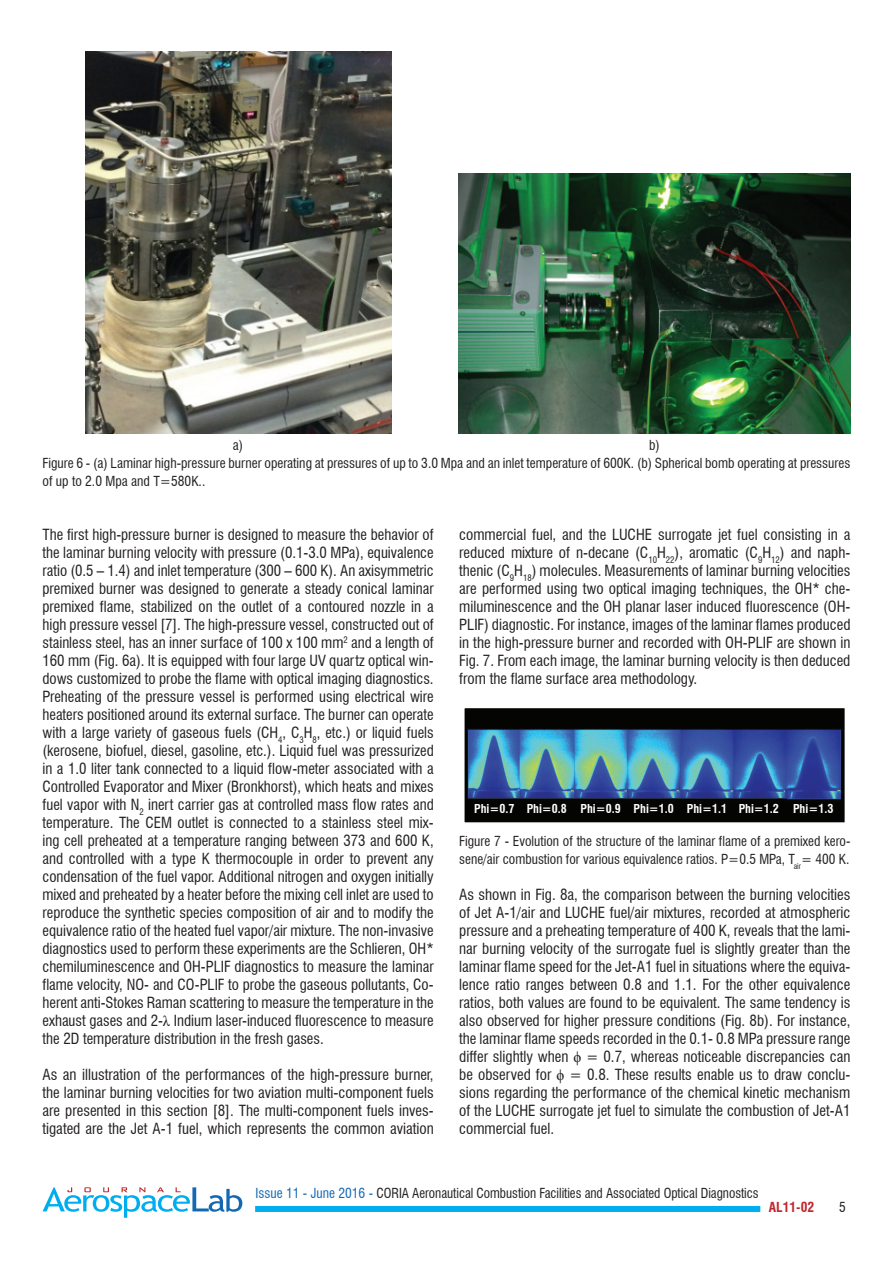
<style>
.page{position:relative;width:893px;height:1263px;background:#fff}
.page>*{position:absolute;margin:0;border:0;box-sizing:border-box;transform-origin:0 0}
.t1{font:condensed 15px/18px "Swiss 721 BT";color:#231f20;text-align:justify}
.t2{font:condensed 13.5px/18px "Swiss 721 BT";color:#231f20}
.t3{font:700 condensed 13.5px "Swiss 721 BT";color:#c0262d}
.t4{font:700 condensed 12px "Swiss 721 BT";color:#fff}
.s1{font-family:"Times New Roman";font-stretch:normal}
.s2{color:#1468b3}
</style>
<div class="page">
<div style="left:255px;top:1206px;width:505px;height:6px;background:#00aeef"></div>
<svg style="left:43px;top:1187px;width:199px;height:31px"></svg>
<img style="left:464px;top:708px;width:381px;height:115px">
<img style="left:85px;top:51px;width:306px;height:383px">
<img style="left:459px;top:173px;width:391px;height:261px">
<p class="t2" style="left:43px;top:436px;width:809px;text-indent:607px">b)<br>Figure 6 - (a) Laminar high-pressure burner operating at pressures of up to 3.0 Mpa and an inlet temperature of 600K. (b) Spherical bomb operating at pressures of up to 2.0 Mpa and T=580K..</p>
<p class="t2" style="left:233px;top:436px;width:12px">a)</p>
<p class="t1" style="left:43px;top:526px;width:393px">The first high-pressure burner is designed to measure the behavior of the laminar burning velocity with pressure (0.1-3.0 MPa), equivalence ratio (0.5 – 1.4) and inlet temperature (300 – 600 K). An axisymmetric premixed burner was designed to generate a steady conical laminar premixed flame, stabilized on the outlet of a contoured nozzle in a high pressure vessel [7]. The high-pressure vessel, constructed out of stainless steel, has an inner surface of 100 x 100 mm<sup>2</sup> and a length of 160 mm (Fig. 6a). It is equipped with four large UV quartz optical win&shy;dows customized to probe the flame with optical imaging diagnostics.<br>Preheating of the pressure vessel is performed using electrical wire heaters positioned around its external surface. The burner can operate with a large variety of gaseous fuels (CH<sub>4</sub>, C<sub>3</sub>H<sub>8</sub>, etc.) or liquid fuels (kerosene, biofuel, diesel, gasoline, etc.). Liquid fuel was pressurized in a 1.0 liter tank connected to a liquid flow-meter associated with a Controlled Evaporator and Mixer (Bronkhorst), which heats and mixes fuel vapor with N<sub>2</sub> inert carrier gas at controlled mass flow rates and temperature. The CEM outlet is connected to a stainless steel mix&shy;ing cell preheated at a temperature ranging between 373 and 600 K, and controlled with a type K thermocouple in order to prevent any condensation of the fuel vapor. Additional nitrogen and oxygen initially mixed and preheated by a heater before the mixing cell inlet are used to reproduce the synthetic species composition of air and to modify the equivalence ratio of the heated fuel vapor/air mixture. The non-invasive diagnostics used to perform these experiments are the Schlieren, OH* chemiluminescence and OH-PLIF diagnostics to measure the laminar flame velocity, NO- and CO-PLIF to probe the gaseous pollutants, Co&shy;herent anti-Stokes Raman scattering to measure the temperature in the exhaust gases and 2-<span class="s1">λ</span> Indium laser-induced fluorescence to measure the 2D temperature distribution in the fresh gases.</p>
<p class="t1" style="left:43px;top:1066px;width:393px">As an illustration of the performances of the high-pressure burner, the laminar burning velocities for two aviation multi-component fuels are presented in this section [8]. The multi-component fuels inves&shy;tigated are the Jet A-1 fuel, which represents the common aviation</p>
<p class="t1" style="left:459px;top:526px;width:393px">commercial fuel, and the LUCHE surrogate jet fuel consisting in a reduced mixture of n-decane (C<sub>10</sub>H<sub>22</sub>), aromatic (C<sub>9</sub>H<sub>12</sub>) and naph&shy;thenic (C<sub>9</sub>H<sub>18</sub>) molecules. Measurements of laminar burning velocities are performed using two optical imaging techniques, the OH* che&shy;miluminescence and the OH planar laser induced fluorescence (OH-PLIF) diagnostic. For instance, images of the laminar flames produced in the high-pressure burner and recorded with OH-PLIF are shown in Fig. 7. From each image, the laminar burning velocity is then deduced from the flame surface area methodology.</p>
<p class="t4" style="left:474px;top:802px;width:361px">Phi=0.7 Phi=0.8 Phi=0.9 Phi=1.0 Phi=1.1 Phi=1.2 Phi=1.3</p>
<p class="t2" style="left:459px;top:832px;width:393px">Figure 7 - Evolution of the structure of the laminar flame of a premixed kero&shy;sene/air combustion for various equivalence ratios. P=0.5 MPa, T<sub>air</sub>= 400 K.</p>
<p class="t1" style="left:459px;top:886px;width:393px">As shown in Fig. 8a, the comparison between the burning velocities of Jet A-1/air and LUCHE fuel/air mixtures, recorded at atmospheric pressure and a preheating temperature of 400 K, reveals that the lami&shy;nar burning velocity of the surrogate fuel is slightly greater than the laminar flame speed for the Jet-A1 fuel in situations where the equiva&shy;lence ratio ranges between 0.8 and 1.1. For the other equivalence ratios, both values are found to be equivalent. The same tendency is also observed for higher pressure conditions (Fig. 8b). For instance, the laminar flame speeds recorded in the 0.1- 0.8 MPa pressure range differ slightly when <span class="s1">ϕ</span> = 0.7, whereas noticeable discrepancies can be observed for <span class="s1">ϕ</span> = 0.8. These results enable us to draw conclu&shy;sions regarding the performance of the chemical kinetic mechanism of the LUCHE surrogate jet fuel to simulate the combustion of Jet-A1 commercial fuel.</p>
<p class="t2" style="left:255px;top:1183px;width:505px"><span class="s2">Issue 11 - June 2016 -</span> CORIA Aeronautical Combustion Facilities and Associated Optical Diagnostics</p>
<p class="t3" style="left:769px;top:1199px;width:47px">AL11-02</p>
<p class="t2" style="left:839px;top:1198px;width:8px">5</p>
</div>
